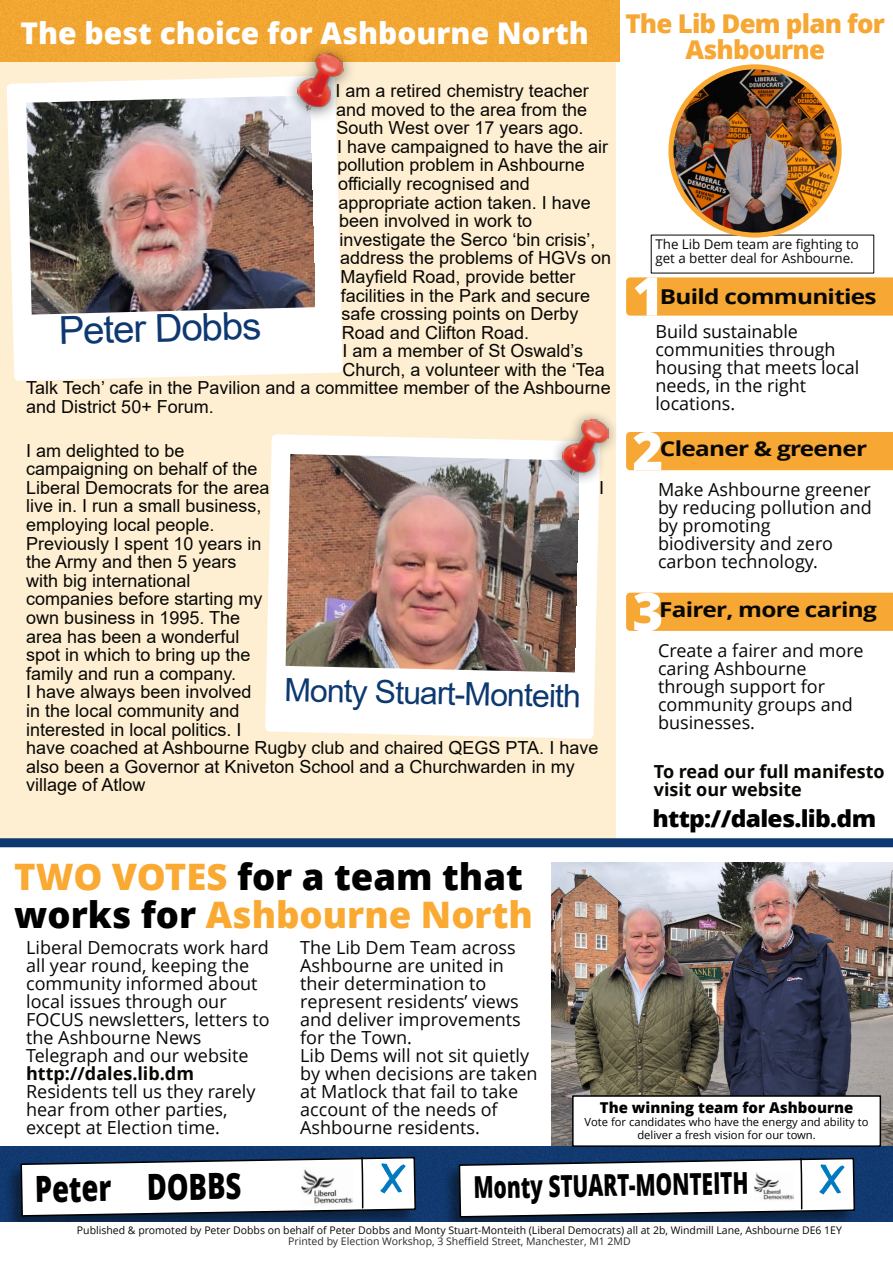
<style>
.page{position:relative;width:893px;height:1263px;background:#fff}
.page>*{position:absolute;margin:0;border:0;box-sizing:border-box;transform-origin:0 0}
.t1{font:800 53.55px "Open Sans";color:#fff}
.t2{font:800 52.95px "Open Sans";color:#fff}
.t3{font:800 52.8px "Open Sans";color:#fff}
.t4{font:38.55px "Arial";color:#0e3970}
.t5{font:800 36.45px/38.1px "Open Sans";color:#faaa33}
.t6{font:800 36.15px "Open Sans";color:#000;scale:.76 1}
.t7{font:32.1px "Arial";color:#0e3970}
.t8{font:800 30.3px "Open Sans";color:#000;scale:.69 1}
.t9{font:800 30px "Open Sans";color:#fff}
.t10{font:800 25.95px/26px "Open Sans";letter-spacing:-.03em;color:#f6a734;text-align:center}
.t11{font:800 23.25px "Open Sans";letter-spacing:-.03em;color:#000;scale:1.06 1}
.t12{font:700 20.4px "Open Sans";letter-spacing:-.03em;color:#080704;scale:1.19 1}
.t13{font:18px/18.6px "Arial";color:#080704}
.t14{font:18px/18px "Open Sans";color:#080704}
.t15{font:700 18px/18px "Open Sans";letter-spacing:-.005em;color:#080704}
.t16{font:800 15px "Open Sans";color:#000}
.t17{font:13.35px/13.4px "Open Sans";letter-spacing:-.005em;color:#080704}
.t18{font:11.25px/13px "Open Sans";color:#000;text-align:center}
.t19{font:10.5px "Open Sans";color:#080704}
.t20{font:10.5px "Open Sans";color:#2e2930}
.s1{color:#000}
</style>
<div class="page">
<img style="left:552px;top:862px;width:341px;height:285px">
<div style="left:0;top:0;width:616px;height:841px;background:#feefd2"></div>
<img style="left:671px;top:68px;width:168px;height:166px;border-radius:50%">
<div style="left:668px;top:64px;width:174px;height:174px;border:5px solid #faaa33;border-radius:50%"></div>
<svg style="left:7px;top:76px;width:336px;height:305px;background:#fefdf9"></svg>
<img style="left:26px;top:95px;width:288px;height:220px">
<svg style="left:265px;top:434px;width:334px;height:305px;background:#fefdfa"></svg>
<img style="left:286px;top:454px;width:293px;height:218px">
<img style="left:547px;top:414px;width:68px;height:78px">
<img style="left:560px;top:420px;width:49px;height:55px">
<div style="left:0;top:0;width:619px;height:61px;background:#f2a732"></div>
<div style="left:0;top:1147px;width:893px;height:75px;background:#113970"></div>
<img style="left:3px;top:1156px;width:414px;height:66px">
<img style="left:441px;top:1157px;width:415px;height:65px">
<svg style="left:20px;top:1155px;width:397px;height:62px"></svg>
<svg style="left:458px;top:1156px;width:398px;height:62px"></svg>
<img style="left:381px;top:1163px;width:24px;height:30px">
<img style="left:820px;top:1164px;width:25px;height:30px">
<div style="left:0;top:838px;width:893px;height:9px;background:#0e3970"></div>
<div style="left:572px;top:1095px;width:309px;height:52px;background:#fff;border:2px solid #000"></div>
<div style="left:626px;top:277px;width:267px;height:39px;background:#f6a734"></div>
<div style="left:626px;top:432px;width:267px;height:38px;background:#f6a734"></div>
<div style="left:626px;top:593px;width:267px;height:38px;background:#f6a734"></div>
<img style="left:284px;top:41px;width:73px;height:83px">
<img style="left:294px;top:53px;width:51px;height:57px">
<h3 class="t9" style="left:21px;top:21px;width:570px">The best choice for Ashbourne North</h3>
<p class="t13" style="left:336px;top:83px;width:255px">I am a retired chemistry teacher</p>
<p class="t13" style="left:336px;top:102px;width:253px">and moved to the area from the</p>
<p class="t13" style="left:337px;top:120px;width:248px">South West over 17 years ago.</p>
<p class="t13" style="left:337px;top:139px;width:273px">I have campaigned to have the air</p>
<p class="t13" style="left:338px;top:157px;width:249px">pollution problem in Ashbourne</p>
<p class="t13" style="left:338px;top:176px;width:193px">officially recognised and</p>
<p class="t13" style="left:339px;top:195px;width:254px">appropriate action taken. I have</p>
<p class="t13" style="left:339px;top:213px;width:195px">been involved in work to</p>
<p class="t13" style="left:339px;top:232px;width:258px">investigate the Serco ‘bin crisis’,</p>
<p class="t13" style="left:340px;top:250px;width:273px">address the problems of HGVs on</p>
<p class="t13" style="left:340px;top:269px;width:237px">Mayfield Road, provide better</p>
<p class="t13" style="left:341px;top:288px;width:251px">facilities in the Park and secure</p>
<p class="t13" style="left:341px;top:306px;width:239px">safe crossing points on Derby</p>
<p class="t13" style="left:342px;top:325px;width:189px">Road and Clifton Road.</p>
<p class="t13" style="left:342px;top:343px;width:242px">I am a member of St Oswald’s</p>
<p class="t13" style="left:343px;top:362px;width:264px">Church, a volunteer with the ‘Tea</p>
<p class="t13" style="left:26px;top:380px;width:586px">Talk Tech’ cafe in the Pavilion and a committee member of the Ashbourne</p>
<p class="t13" style="left:26px;top:399px;width:189px">and District 50+ Forum.</p>
<p class="t13" style="left:26px;top:443px;width:245px">I am delighted to be campaigning on behalf of the<br>Liberal Democrats for the area</p>
<h3 class="t4" style="left:58px;top:317px;width:204px;rotate:-2deg">Peter Dobbs</h3>
<p class="t13" style="left:599px;top:480px;width:7px">I</p>
<p class="t13" style="left:26px;top:498px;width:574px">live in. I run a small business,<br>employing local people.<br>Previously I spent 10 years in<br>the Army and then 5 years<br>with big international<br>companies before starting my<br>own business in 1995. The<br>area has been a wonderful<br>spot in which to bring up the<br>family and run a company.<br>I have always been involved<br>in the local community and<br>interested in local politics. I<br>have coached at Ashbourne Rugby club and chaired QEGS PTA. I have also been a Governor at Kniveton School and a Churchwarden in my village of Atlow</p>
<h3 class="t7" style="left:284px;top:678px;width:298px;rotate:1deg">Monty Stuart-Monteith</h3>
<h3 class="t5" style="left:14px;top:862px;width:520px">TWO VOTES <span class="s1">for a team that works for</span> Ashbourne North</h3>
<h3 class="t10" style="left:625px;top:13px;width:261px">The Lib Dem plan for<br>Ashbourne</h3>
<p class="t17" style="left:655px;top:239px;width:205px">The Lib Dem team are fighting to get a better deal for Ashbourne.</p>
<h1 class="t1" style="left:632px;top:275px;width:33px">1</h1>
<p class="t12" style="left:660px;top:289px;width:184px">Build communities</p>
<p class="t14" style="left:655px;top:324px;width:206px">Build sustainable communities through housing that meets local needs, in the right locations.</p>
<h3 class="t3" style="left:632px;top:430px;width:32px">2</h3>
<p class="t12" style="left:660px;top:441px;width:176px">Cleaner &amp; greener</p>
<p class="t14" style="left:658px;top:482px;width:215px">Make Ashbourne greener by reducing pollution and by promoting biodiversity and zero carbon technology.</p>
<h2 class="t2" style="left:632px;top:590px;width:32px">3</h2>
<p class="t12" style="left:659px;top:601px;width:184px">Fairer, more caring</p>
<p class="t14" style="left:658px;top:643px;width:207px">Create a fairer and more caring Ashbourne through support for community groups and businesses.</p>
<p class="t15" style="left:654px;top:764px;width:232px">To read our full manifesto visit our website</p>
<p class="t11" style="left:652px;top:809px;width:213px">http://dales.lib.dm</p>
<p class="t14" style="left:26px;top:940px;width:245px">Liberal Democrats work hard all year round, keeping the community informed about local issues through our<br>FOCUS newsletters, letters to the Ashbourne News<br>Telegraph and our website</p>
<p class="t15" style="left:26px;top:1066px;width:169px">http://dales.lib.dm</p>
<p class="t14" style="left:26px;top:1084px;width:231px">Residents tell us they rarely hear from other parties, except at Election time.</p>
<p class="t14" style="left:300px;top:940px;width:239px">The Lib Dem Team across<br>Ashbourne are united in their determination to represent residents’ views and deliver improvements for the Town.<br>Lib Dems will not sit quietly by when decisions are taken at Matlock that fail to take account of the needs of<br>Ashbourne residents.</p>
<p class="t16" style="left:600px;top:1101px;width:255px">The winning team for Ashbourne</p>
<p class="t18" style="left:585px;top:1116px;width:285px">Vote for candidates who have the energy and ability to deliver a fresh vision for our town.</p>
<h3 class="t6" style="left:35px;top:1174px;width:273px;rotate:-1deg">Peter DOBBS</h3>
<h3 class="t8" style="left:473px;top:1175px;width:400px;rotate:-1deg">Monty STUART-MONTEITH</h3>
<p class="t19" style="left:77px;top:1226px;width:767px">Published &amp; promoted by Peter Dobbs on behalf of Peter Dobbs and Monty Stuart-Monteith (Liberal Democrats) all at 2b, Windmill Lane, Ashbourne DE6 1EY</p>
<p class="t20" style="left:288px;top:1237px;width:344px">Printed by Election Workshop, 3 Sheffield Street, Manchester, M1 2MD</p>
</div>
